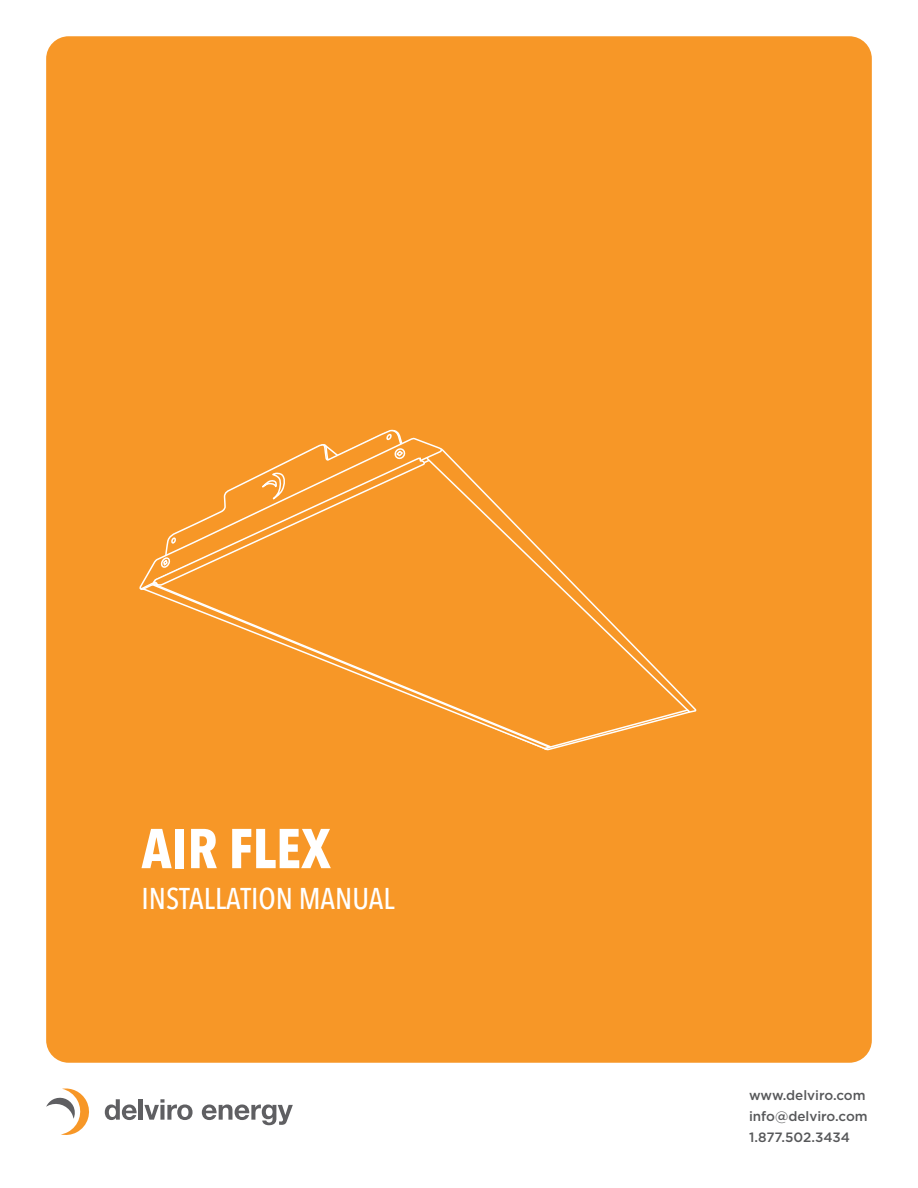
<style>
.page{position:relative;width:918px;height:1188px;background:#fff}
.page>*{position:absolute;margin:0;border:0;box-sizing:border-box;transform-origin:0 0}
.t1{font:700 55.5px "Avenir Next Condensed";color:#fff}
.t2{font:500 30px "Avenir Next Condensed";color:#fff}
.t3{font:500 13.5px/21px "Gotham";color:#57585a}
</style>
<div class="page">
<div style="left:46px;top:36px;width:826px;height:1027px;background:#f79727;border-radius:22px"></div>
<svg style="left:46px;top:1088px;width:43px;height:47px"></svg>
<svg style="left:105px;top:1099px;width:32px;height:21px"></svg>
<hr style="left:139px;top:1099px;width:4px;height:21px;background:#5f5f62">
<svg style="left:144px;top:1099px;width:49px;height:21px"></svg>
<svg style="left:202px;top:1104px;width:91px;height:21px"></svg>
<svg style="left:151px;top:592px;width:389px;height:156px"></svg>
<svg style="left:426px;top:449px;width:271px;height:265px"></svg>
<svg style="left:147px;top:444px;width:296px;height:148px"></svg>
<svg style="left:540px;top:708px;width:151px;height:43px"></svg>
<svg style="left:139px;top:429px;width:292px;height:162px"></svg>
<h1 class="t1" style="left:142px;top:815px;width:191px">AIR FLEX</h1>
<h2 class="t2" style="left:142px;top:881px;width:255px">INSTALLATION MANUAL</h2>
<p class="t3" style="left:749px;top:1084px;width:120px">www.delviro.com info@delviro.com<br>1.877.502.3434</p>
</div>
